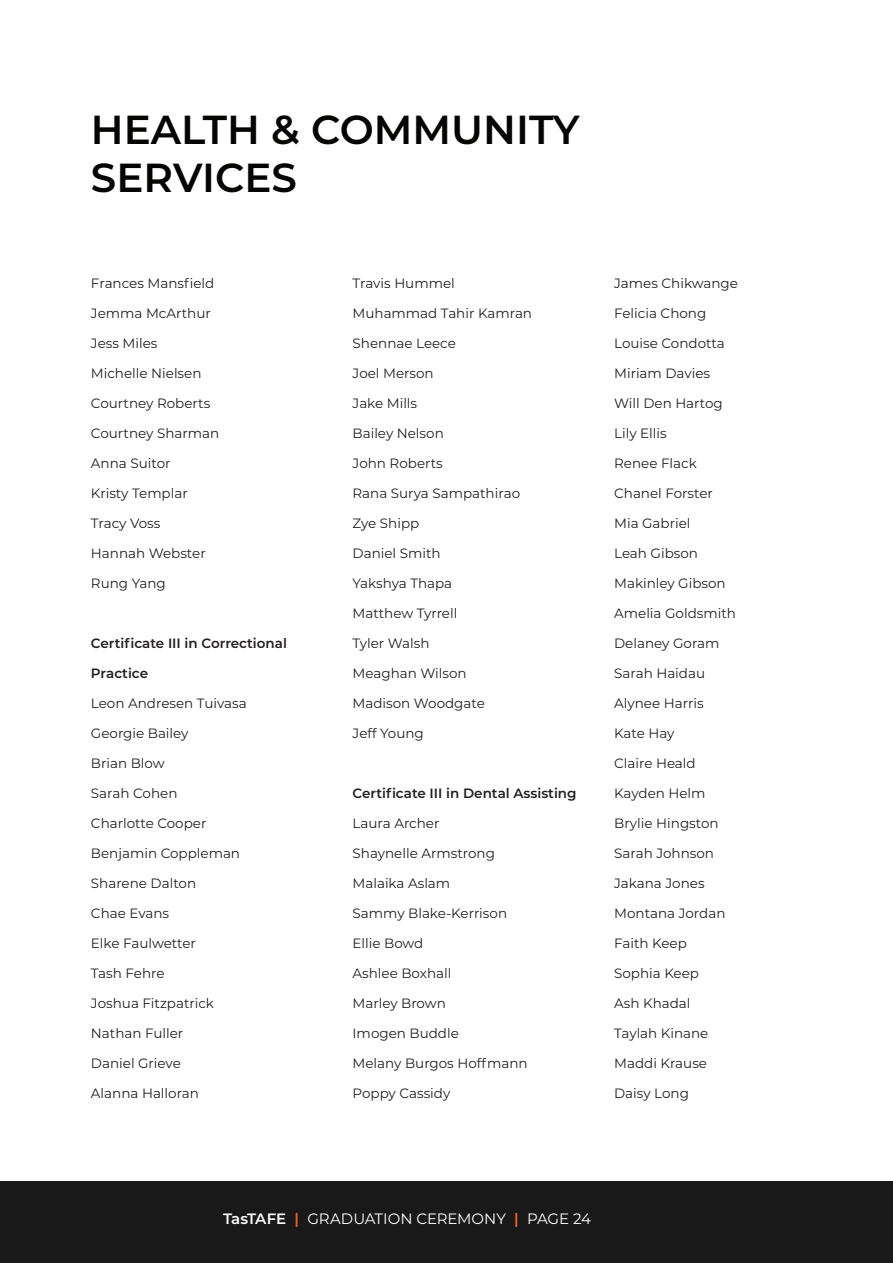
<style>
.page{position:relative;width:893px;height:1263px;background:#fff}
.page>*{position:absolute;margin:0;border:0;box-sizing:border-box;transform-origin:0 0}
.t1{font:600 40.5px "Montserrat";color:#040503}
.t2{font:15px "Montserrat";letter-spacing:-.005em;color:#fff}
.t3{font:13.5px "Montserrat";color:#231f20}
.t4{font:600 13.5px "Montserrat";color:#231f20}
.s1{font-weight:600}
.s2{font-weight:600;color:#f06623}
</style>
<div class="page">
<div style="left:0;top:1181px;width:893px;height:82px;background:#191919"></div>
<p class="t1" style="left:91px;top:100px;width:490px">HEALTH &amp; COMMUNITY</p>
<p class="t1" style="left:91px;top:149px;width:208px">SERVICES</p>
<p class="t3" style="left:91px;top:274px;width:125px">Frances Mansfield</p>
<p class="t3" style="left:91px;top:304px;width:121px">Jemma McArthur</p>
<p class="t3" style="left:91px;top:334px;width:68px">Jess Miles</p>
<p class="t3" style="left:91px;top:364px;width:112px">Michelle Nielsen</p>
<p class="t3" style="left:91px;top:394px;width:121px">Courtney Roberts</p>
<p class="t3" style="left:91px;top:424px;width:130px">Courtney Sharman</p>
<p class="t3" style="left:91px;top:454px;width:81px">Anna Suitor</p>
<p class="t3" style="left:91px;top:484px;width:98px">Kristy Templar</p>
<p class="t3" style="left:91px;top:514px;width:71px">Tracy Voss</p>
<p class="t3" style="left:91px;top:544px;width:116px">Hannah Webster</p>
<p class="t3" style="left:91px;top:574px;width:76px">Rung Yang</p>
<p class="t4" style="left:91px;top:633px;width:197px">Certificate III in Correctional</p>
<p class="t4" style="left:91px;top:663px;width:59px">Practice</p>
<p class="t3" style="left:91px;top:694px;width:157px">Leon Andresen Tuivasa</p>
<p class="t3" style="left:91px;top:724px;width:99px">Georgie Bailey</p>
<p class="t3" style="left:91px;top:754px;width:75px">Brian Blow</p>
<p class="t3" style="left:91px;top:784px;width:88px">Sarah Cohen</p>
<p class="t3" style="left:91px;top:814px;width:117px">Charlotte Cooper</p>
<p class="t3" style="left:91px;top:844px;width:151px">Benjamin Coppleman</p>
<p class="t3" style="left:91px;top:874px;width:107px">Sharene Dalton</p>
<p class="t3" style="left:91px;top:904px;width:80px">Chae Evans</p>
<p class="t3" style="left:91px;top:934px;width:107px">Elke Faulwetter</p>
<p class="t3" style="left:91px;top:964px;width:75px">Tash Fehre</p>
<p class="t3" style="left:91px;top:994px;width:125px">Joshua Fitzpatrick</p>
<p class="t3" style="left:91px;top:1024px;width:94px">Nathan Fuller</p>
<p class="t3" style="left:91px;top:1054px;width:91px">Daniel Grieve</p>
<p class="t3" style="left:91px;top:1084px;width:110px">Alanna Halloran</p>
<p class="t3" style="left:353px;top:274px;width:104px">Travis Hummel</p>
<p class="t3" style="left:353px;top:304px;width:181px">Muhammad Tahir Kamran</p>
<p class="t3" style="left:353px;top:334px;width:105px">Shennae Leece</p>
<p class="t3" style="left:353px;top:364px;width:83px">Joel Merson</p>
<p class="t3" style="left:353px;top:394px;width:66px">Jake Mills</p>
<p class="t3" style="left:353px;top:424px;width:93px">Bailey Nelson</p>
<p class="t3" style="left:353px;top:454px;width:92px">John Roberts</p>
<p class="t3" style="left:353px;top:484px;width:169px">Rana Surya Sampathirao</p>
<p class="t3" style="left:353px;top:514px;width:68px">Zye Shipp</p>
<p class="t3" style="left:353px;top:544px;width:90px">Daniel Smith</p>
<p class="t3" style="left:353px;top:574px;width:101px">Yakshya Thapa</p>
<p class="t3" style="left:353px;top:604px;width:106px">Matthew Tyrrell</p>
<p class="t3" style="left:353px;top:634px;width:78px">Tyler Walsh</p>
<p class="t3" style="left:353px;top:664px;width:116px">Meaghan Wilson</p>
<p class="t3" style="left:353px;top:694px;width:134px">Madison Woodgate</p>
<p class="t3" style="left:353px;top:724px;width:73px">Jeff Young</p>
<p class="t4" style="left:353px;top:783px;width:226px">Certificate III in Dental Assisting</p>
<p class="t3" style="left:353px;top:814px;width:88px">Laura Archer</p>
<p class="t3" style="left:353px;top:844px;width:144px">Shaynelle Armstrong</p>
<p class="t3" style="left:353px;top:874px;width:99px">Malaika Aslam</p>
<p class="t3" style="left:353px;top:904px;width:156px">Sammy Blake-Kerrison</p>
<p class="t3" style="left:353px;top:934px;width:72px">Ellie Bowd</p>
<p class="t3" style="left:353px;top:964px;width:100px">Ashlee Boxhall</p>
<p class="t3" style="left:353px;top:994px;width:95px">Marley Brown</p>
<p class="t3" style="left:353px;top:1024px;width:108px">Imogen Buddle</p>
<p class="t3" style="left:353px;top:1054px;width:177px">Melany Burgos Hoffmann</p>
<p class="t3" style="left:353px;top:1084px;width:99px">Poppy Cassidy</p>
<p class="t3" style="left:614px;top:274px;width:125px">James Chikwange</p>
<p class="t3" style="left:614px;top:304px;width:94px">Felicia Chong</p>
<p class="t3" style="left:614px;top:334px;width:112px">Louise Condotta</p>
<p class="t3" style="left:614px;top:364px;width:97px">Miriam Davies</p>
<p class="t3" style="left:614px;top:394px;width:110px">Will Den Hartog</p>
<p class="t3" style="left:614px;top:424px;width:54px">Lily Ellis</p>
<p class="t3" style="left:614px;top:454px;width:84px">Renee Flack</p>
<p class="t3" style="left:614px;top:484px;width:100px">Chanel Forster</p>
<p class="t3" style="left:614px;top:514px;width:78px">Mia Gabriel</p>
<p class="t3" style="left:614px;top:544px;width:85px">Leah Gibson</p>
<p class="t3" style="left:614px;top:574px;width:113px">Makinley Gibson</p>
<p class="t3" style="left:614px;top:604px;width:123px">Amelia Goldsmith</p>
<p class="t3" style="left:614px;top:634px;width:107px">Delaney Goram</p>
<p class="t3" style="left:614px;top:664px;width:92px">Sarah Haidau</p>
<p class="t3" style="left:614px;top:694px;width:91px">Alynee Harris</p>
<p class="t3" style="left:614px;top:724px;width:62px">Kate Hay</p>
<p class="t3" style="left:614px;top:754px;width:83px">Claire Heald</p>
<p class="t3" style="left:614px;top:784px;width:93px">Kayden Helm</p>
<p class="t3" style="left:614px;top:814px;width:106px">Brylie Hingston</p>
<p class="t3" style="left:614px;top:844px;width:101px">Sarah Johnson</p>
<p class="t3" style="left:614px;top:874px;width:92px">Jakana Jones</p>
<p class="t3" style="left:614px;top:904px;width:113px">Montana Jordan</p>
<p class="t3" style="left:614px;top:934px;width:74px">Faith Keep</p>
<p class="t3" style="left:614px;top:964px;width:86px">Sophia Keep</p>
<p class="t3" style="left:614px;top:994px;width:78px">Ash Khadal</p>
<p class="t3" style="left:614px;top:1024px;width:96px">Taylah Kinane</p>
<p class="t3" style="left:614px;top:1054px;width:94px">Maddi Krause</p>
<p class="t3" style="left:614px;top:1084px;width:76px">Daisy Long</p>
<p class="t2" style="left:223px;top:1208px;width:369px"><span class="s1">TasTAFE</span> <span class="s2">|</span> GRADUATION CEREMONY <span class="s2">|</span> PAGE 24</p>
</div>
